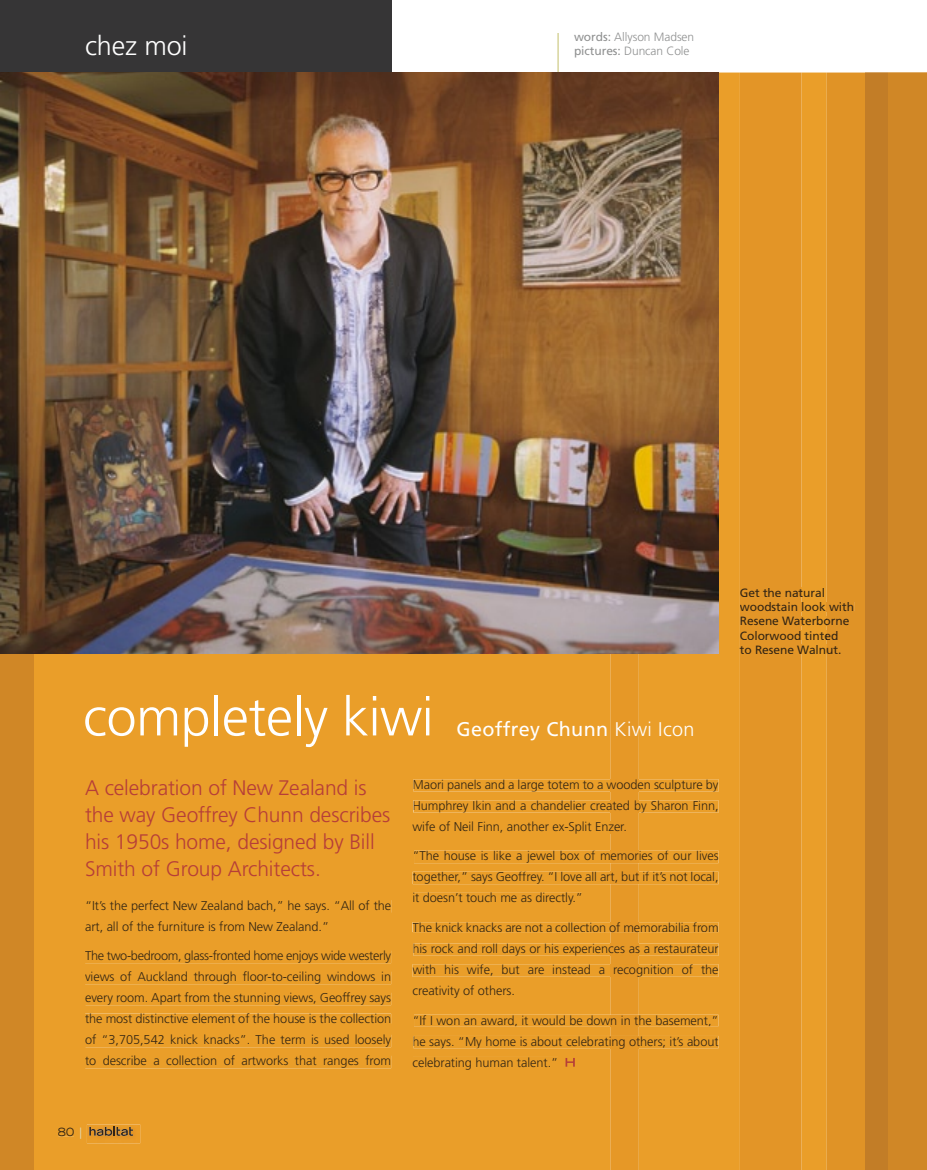
<style>
.page{position:relative;width:927px;height:1170px;background:#fff}
.page>*{position:absolute;margin:0;border:0;box-sizing:border-box;transform-origin:0 0}
.t1{font:300 54px "Frutiger";letter-spacing:-.01em;color:#fff}
.t2{font:300 27px "Frutiger";letter-spacing:-.005em;color:#fff}
.t3{font:300 21px/27px "Frutiger";letter-spacing:-.005em;color:#b63e38}
.t4{font:19.8px "Frutiger";letter-spacing:.02em;color:#fff}
.t5{font:300 12.75px/21px "Frutiger";letter-spacing:-.005em;color:#342614;text-align:justify}
.t6{font:12px/14.2px "Frutiger";letter-spacing:-.005em;color:#342614}
.t7{font:300 12px "Frutiger";letter-spacing:-.005em;color:#909191}
.t8{font:expanded 11.25px "Trade Gothic LH";color:#342614}
.s1{font-weight:400}
.s2{font-weight:300}
.s3{color:#dfe2ca}
</style>
<div class="page">
<div style="left:34px;top:72px;width:793px;height:1097px;background:#ea9e29"></div>
<div style="left:0;top:72px;width:34px;height:1097px;background:#d08726"></div>
<div style="left:740px;top:72px;width:61px;height:1097px;background:#e39527"></div>
<div style="left:827px;top:72px;width:38px;height:1097px;background:#e09326"></div>
<div style="left:888px;top:72px;width:39px;height:1097px;background:#d08726"></div>
<div style="left:865px;top:72px;width:23px;height:1097px;background:#c27d27"></div>
<div style="left:0;top:0;width:391px;height:72px;background:#363536"></div>
<hr style="left:558px;top:33px;width:1px;height:40px;background:#c3bf6a">
<div style="left:87px;top:900px;width:304px;height:12px;background:#ea9e29"></div>
<div style="left:86px;top:921px;width:242px;height:11px;background:#ea9e29"></div>
<div style="left:85px;top:950px;width:306px;height:13px;background:#ea9e29"></div>
<div style="left:85px;top:971px;width:306px;height:13px;background:#ea9e29"></div>
<div style="left:86px;top:992px;width:305px;height:13px;background:#ea9e29"></div>
<div style="left:85px;top:1013px;width:306px;height:10px;background:#ea9e29"></div>
<div style="left:86px;top:1034px;width:305px;height:13px;background:#ea9e29"></div>
<div style="left:85px;top:1055px;width:306px;height:13px;background:#ea9e29"></div>
<div style="left:413px;top:653px;width:306px;height:516px;background:#ea9e29"></div>
<img style="left:0;top:72px;width:719px;height:581px">
<div style="left:801px;top:587px;width:24px;height:10px;background:#ea9e29"></div>
<div style="left:740px;top:587px;width:61px;height:10px;background:#e39527"></div>
<div style="left:801px;top:602px;width:26px;height:9px;background:#ea9e29"></div>
<div style="left:740px;top:602px;width:61px;height:9px;background:#e39527"></div>
<div style="left:827px;top:602px;width:27px;height:9px;background:#e09326"></div>
<div style="left:801px;top:616px;width:26px;height:9px;background:#ea9e29"></div>
<div style="left:741px;top:616px;width:60px;height:9px;background:#e39527"></div>
<div style="left:827px;top:616px;width:22px;height:9px;background:#e09326"></div>
<div style="left:801px;top:630px;width:26px;height:9px;background:#ea9e29"></div>
<div style="left:740px;top:630px;width:61px;height:9px;background:#e39527"></div>
<div style="left:827px;top:630px;width:11px;height:9px;background:#e09326"></div>
<div style="left:801px;top:644px;width:26px;height:10px;background:#ea9e29"></div>
<div style="left:740px;top:644px;width:61px;height:10px;background:#e39527"></div>
<div style="left:827px;top:644px;width:13px;height:10px;background:#e09326"></div>
<img style="left:87px;top:1124px;width:53px;height:19px">
<svg style="left:89px;top:1126px;width:44px;height:9px"></svg>
<div style="left:58px;top:1127px;width:16px;height:8px;background:#ea9e29"></div>
<p class="t7" style="left:574px;top:30px;width:122px"><span class="s1">words:</span> Allyson Madsen</p>
<h2 class="t2" style="left:85px;top:31px;width:104px">chez moi</h2>
<p class="t7" style="left:574px;top:44px;width:117px"><span class="s1">pictures:</span> Duncan Cole</p>
<h1 class="t1" style="left:83px;top:686px;width:352px">completely kiwi</h1>
<h3 class="t4" style="left:456px;top:717px;width:240px">Geoffrey Chunn <span class="s2">Kiwi Icon</span></h3>
<h3 class="t3" style="left:85px;top:774px;width:307px">A celebration of New Zealand is the way Geoffrey Chunn describes his 1950s home, designed by Bill<br>Smith of Group Architects.</h3>
<p class="t5" style="left:85px;top:895px;width:308px">“It’s the perfect New Zealand bach,” he says. “All of the art, all of the furniture is from New Zealand.”</p>
<p class="t5" style="left:85px;top:945px;width:308px">The two-bedroom, glass-fronted home enjoys wide westerly views of Auckland through floor-to-ceiling windows in every room. Apart from the stunning views, Geoffrey says the most distinctive element of the house is the collection of “3,705,542 knick knacks”. The term is used loosely to describe a collection of artworks that ranges from</p>
<p class="t5" style="left:412px;top:774px;width:308px">Maori panels and a large totem to a wooden sculpture by Humphrey Ikin and a chandelier created by Sharon Finn, wife of Neil Finn, another ex-Split Enzer.</p>
<p class="t5" style="left:412px;top:845px;width:308px">“The house is like a jewel box of memories of our lives together,” says Geoffrey. “I love all art, but if it’s not local, it doesn’t touch me as directly.”</p>
<p class="t5" style="left:412px;top:917px;width:308px">The knick knacks are not a collection of memorabilia from his rock and roll days or his experiences as a restaurateur with his wife, but are instead a recognition of the creativity of others.</p>
<p class="t5" style="left:412px;top:1009px;width:308px">“If I won an award, it would be down in the basement,” he says. “My home is about celebrating others; it’s about celebrating human talent.”</p>
<p class="t6" style="left:740px;top:585px;width:116px">Get the natural woodstain look with<br>Resene Waterborne<br>Colorwood tinted<br>to Resene Walnut.</p>
<p class="t8" style="left:58px;top:1124px;width:26px">80 <span class="s3">|</span></p>
</div>
